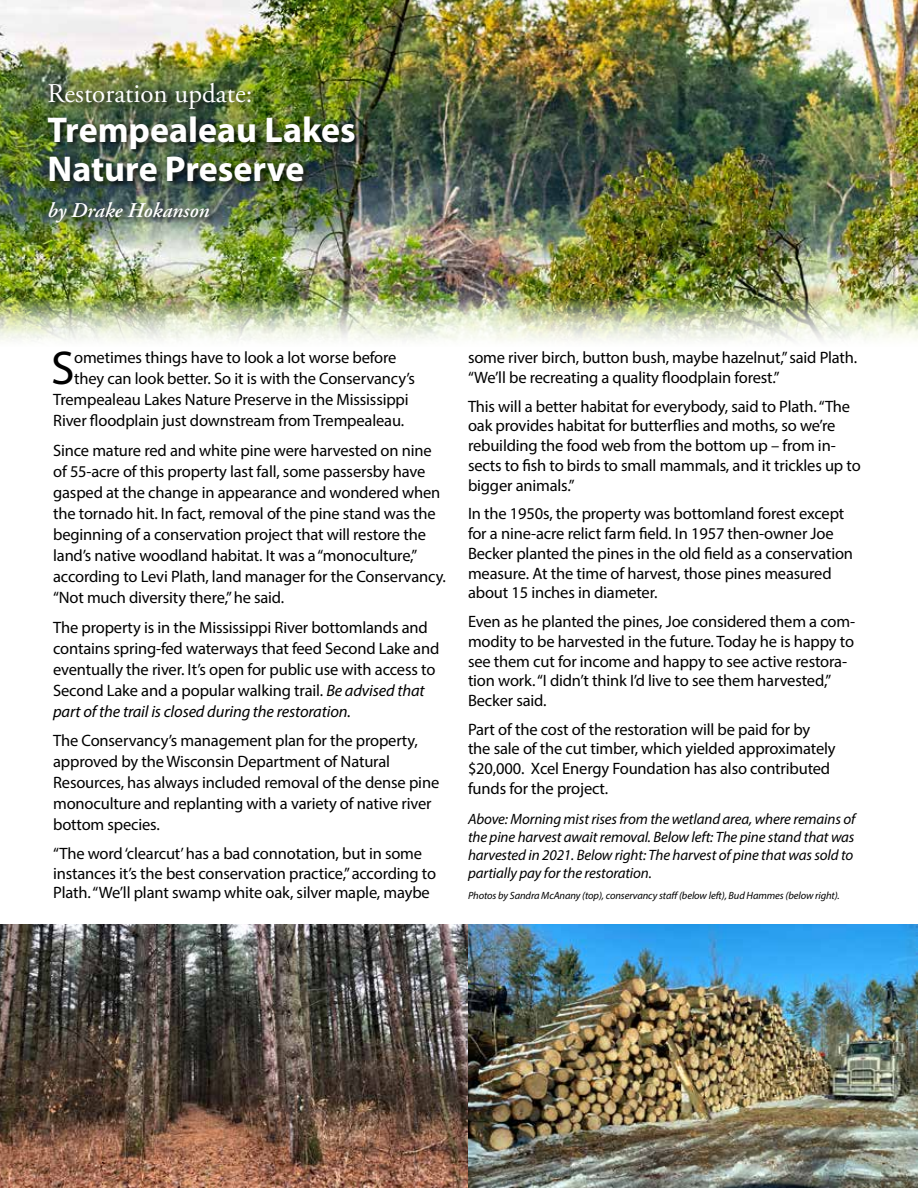
<style>
.page{position:relative;width:918px;height:1188px;background:#fff}
.page>*{position:absolute;margin:0;border:0;box-sizing:border-box;transform-origin:0 0}
.t1{font:47.7px "Myriad Pro";color:#000}
.t2{font:700 36px/39.8px "Myriad Pro";color:#fff}
.t3{font:27px "Adobe Garamond Pro";color:#fff}
.t4{font:italic 600 21px "Adobe Garamond Pro";color:#fff}
.t5{font:16.5px/19.8px "Myriad Pro";letter-spacing:-.01em;color:#000}
.t6{font:italic 15px/18px "Myriad Pro";letter-spacing:-.01em;color:#000}
.t7{font:italic 10.5px "Myriad Pro";letter-spacing:-.01em;color:#000}
.s1{font-style:italic}
</style>
<div class="page">
<img style="left:0;top:0;width:918px;height:341px">
<div style="left:46px;top:81px;width:317px;height:150px;background:#000;opacity:.75"></div>
<img style="left:0;top:924px;width:918px;height:264px">
<h3 class="t3" style="left:48px;top:77px;width:206px">Restoration update:</h3>
<h2 class="t2" style="left:48px;top:108px;width:310px">Trempealeau Lakes<br>Nature Preserve</h2>
<p class="t4" style="left:48px;top:198px;width:163px">by Drake Hokanson</p>
<h1 class="t1" style="left:51px;top:339px;width:25px">S</h1>
<p class="t5" style="left:74px;top:348px;width:324px">ometimes things have to look a lot worse before</p>
<p class="t5" style="left:74px;top:369px;width:342px">they can look better. So it is with the Conservancy’s</p>
<p class="t5" style="left:53px;top:390px;width:357px">Trempealeau Lakes Nature Preserve in the Mississippi</p>
<p class="t5" style="left:53px;top:411px;width:353px">River floodplain just downstream from Trempealeau.</p>
<p class="t5" style="left:53px;top:440px;width:394px;line-height:21px">Since mature red and white pine were harvested on nine of 55-acre of this property last fall, some passersby have gasped at the change in appearance and wondered when the tornado hit. In fact, removal of the pine stand was the beginning of a conservation project that will restore the land’s native woodland habitat. It was a “monoculture,” according to Levi Plath, land manager for the Conservancy. “Not much diversity there,” he said.</p>
<p class="t5" style="left:53px;top:616px;width:388px;line-height:21px">The property is in the Mississippi River bottomlands and contains spring-fed waterways that feed Second Lake and eventually the river. It’s open for public use with access to Second Lake and a popular walking trail. <span class="s1">Be advised that part of the trail is closed during the restoration.</span></p>
<p class="t5" style="left:53px;top:730px;width:388px;line-height:21px">The Conservancy’s management plan for the property, approved by the Wisconsin Department of Natural Resources, has always included removal of the dense pine monoculture and replanting with a variety of native river bottom species.</p>
<p class="t5" style="left:53px;top:843px;width:385px">“The word ‘clearcut’ has a bad connotation, but in some instances it’s the best conservation practice,” according to<br>Plath. “We’ll plant swamp white oak, silver maple, maybe</p>
<p class="t5" style="left:468px;top:348px;width:391px">some river birch, button bush, maybe hazelnut,” said Plath. “We’ll be recreating a quality floodplain forest.”</p>
<p class="t5" style="left:468px;top:396px;width:394px">This will a better habitat for everybody, said to Plath. “The oak provides habitat for butterflies and moths, so we’re rebuilding the food web from the bottom up – from in&shy;sects to fish to birds to small mammals, and it trickles up to bigger animals.”</p>
<p class="t5" style="left:468px;top:504px;width:387px">In the 1950s, the property was bottomland forest except for a nine-acre relict farm field. In 1957 then-owner Joe Becker planted the pines in the old field as a conservation measure. At the time of harvest, those pines measured about 15 inches in diameter.</p>
<p class="t5" style="left:468px;top:611px;width:389px">Even as he planted the pines, Joe considered them a com&shy;modity to be harvested in the future. Today he is happy to see them cut for income and happy to see active restora&shy;tion work. “I didn’t think I’d live to see them harvested,” Becker said.</p>
<p class="t5" style="left:468px;top:719px;width:369px">Part of the cost of the restoration will be paid for by the sale of the cut timber, which yielded approximately $20,000. Xcel Energy Foundation has also contributed funds for the project.</p>
<p class="t6" style="left:468px;top:809px;width:389px">Above: Morning mist rises from the wetland area, where remains of the pine harvest await removal. Below left: The pine stand that was harvested in 2021. Below right: The harvest of pine that was sold to partially pay for the restoration.</p>
<p class="t7" style="left:468px;top:889px;width:373px">Photos by Sandra McAnany (top), conservancy staff (below left), Bud Hammes (below right).</p>
</div>
